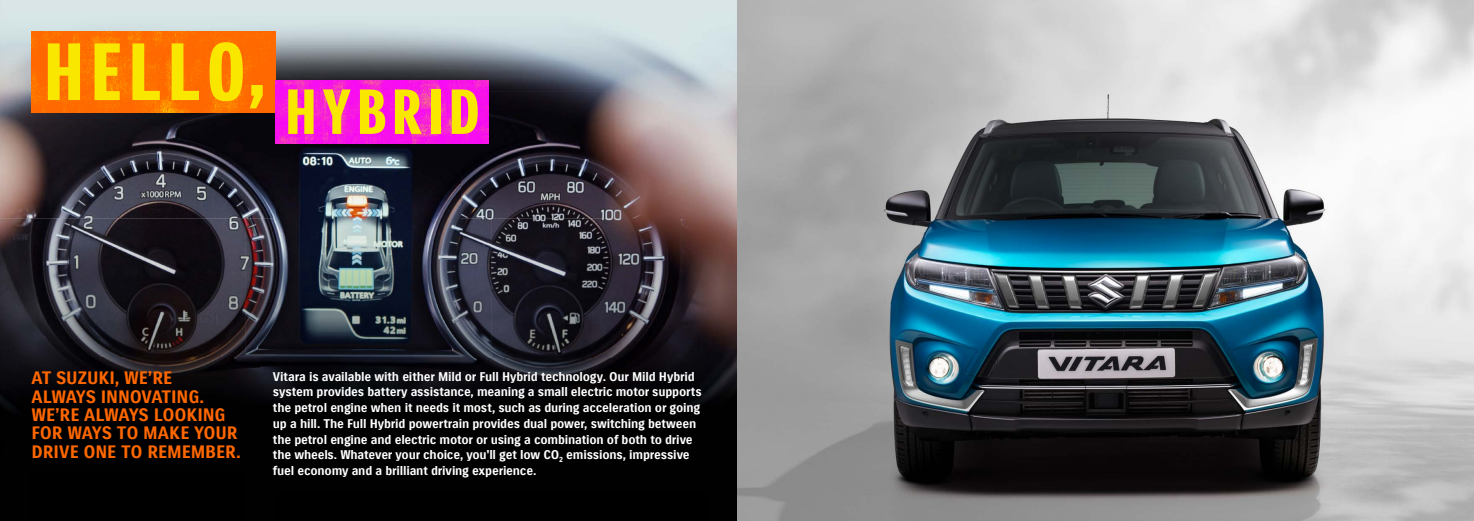
<style>
.page{position:relative;width:1474px;height:521px;background:#fff}
.page>*{position:absolute;margin:0;border:0;box-sizing:border-box;transform-origin:0 0}
.t1{font:78.66px "Suzuki PRO Headline";letter-spacing:.095em;color:#fae700}
.t2{font:61.77px "Suzuki PRO Headline";letter-spacing:.1em;color:#fae700}
.t3{font:17.5px/18.4px "Suzuki PRO Bold";letter-spacing:-.01em;color:#ff6700}
.t4{font:12.25px/15.8px "Suzuki PRO Bold";letter-spacing:-.015em;color:#fff}
</style>
<div class="page">
<img style="left:0;top:0;width:614px;height:61px">
<img style="left:614px;top:0;width:123px;height:218px">
<img style="left:0;top:61px;width:61px;height:157px">
<img style="left:276px;top:61px;width:338px;height:31px">
<img style="left:61px;top:112px;width:215px;height:106px">
<img style="left:461px;top:92px;width:153px;height:126px">
<img style="left:276px;top:143px;width:185px;height:75px">
<img style="left:0;top:218px;width:737px;height:152px">
<img style="left:0;top:370px;width:30px;height:151px">
<img style="left:246px;top:370px;width:30px;height:151px">
<img style="left:706px;top:370px;width:31px;height:151px">
<div style="left:30px;top:471px;width:216px;height:50px;background:#000"></div>
<div style="left:276px;top:490px;width:430px;height:31px;background:#000"></div>
<img style="left:31px;top:31px;width:245px;height:81px">
<img style="left:276px;top:81px;width:212px;height:62px">
<img style="left:737px;top:0;width:736px;height:521px">
<img style="left:260px;top:358px;width:454px;height:132px">
<img style="left:19px;top:358px;width:233px;height:113px">
<h1 class="t1" style="left:44px;top:25px;width:223px">HELLO,</h1>
<h2 class="t2" style="left:285px;top:75px;width:196px">HYBRID</h2>
<h3 class="t3" style="left:31px;top:369px;width:211px">AT SUZUKI, WE’RE<br>ALWAYS INNOVATING.<br>WE’RE ALWAYS LOOKING<br>FOR WAYS TO MAKE YOUR<br>DRIVE ONE TO REMEMBER.</h3>
<p class="t4" style="left:273px;top:368px;width:430px">Vitara is available with either Mild or Full Hybrid technology. Our Mild Hybrid system provides battery assistance, meaning a small electric motor supports the petrol engine when it needs it most, such as during acceleration or going up a hill. The Full Hybrid powertrain provides dual power, switching between the petrol engine and electric motor or using a combination of both to drive the wheels. Whatever your choice, you'll get low CO<sub>2</sub> emissions, impressive fuel economy and a brilliant driving experience.</p>
</div>
